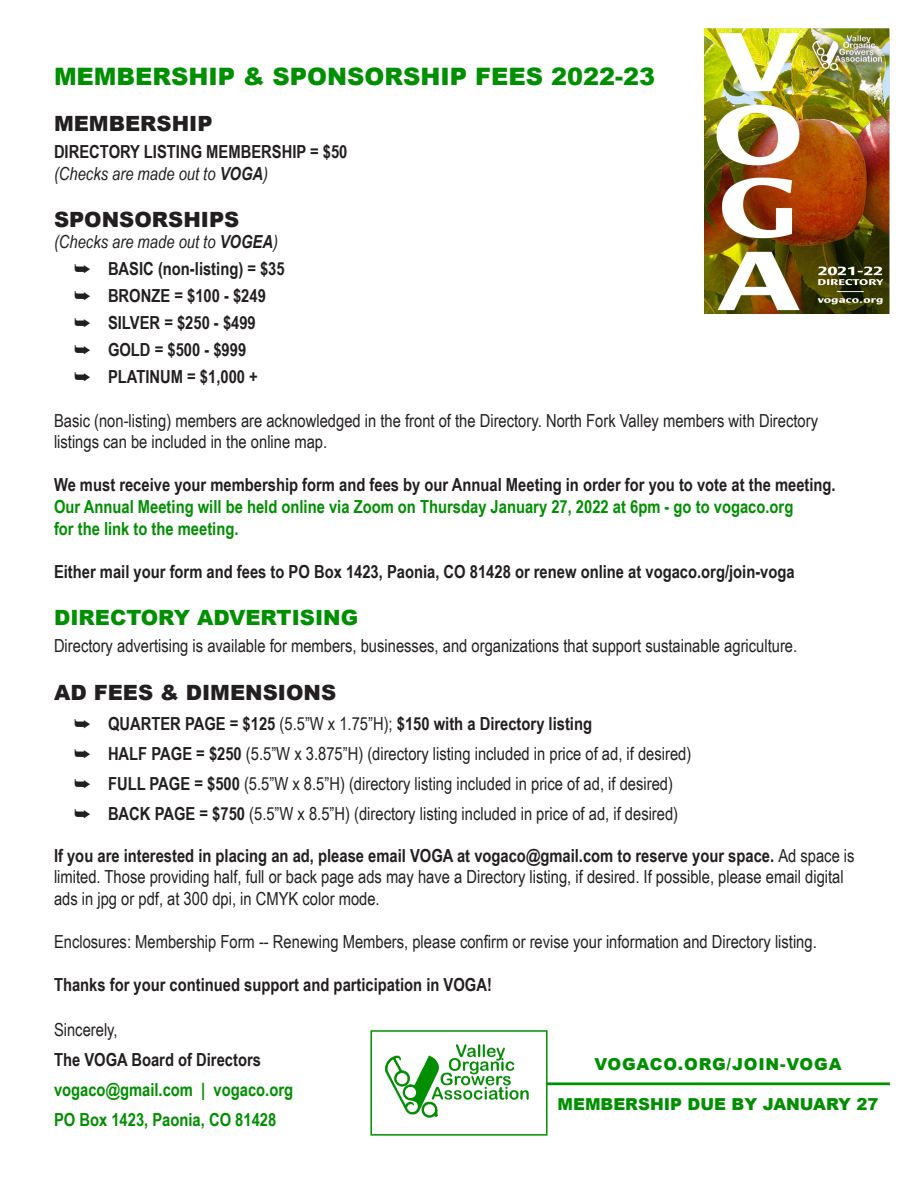
<style>
.page{position:relative;width:918px;height:1188px;background:#fff}
.page>*{position:absolute;margin:0;border:0;box-sizing:border-box;transform-origin:0 0}
.t1{font:900 24px "Arial";color:#008f01}
.t2{font:900 21px "Arial";color:#231f20}
.t3{font:900 21px "Arial";color:#008f01}
.t4{font:18px/21.6px "Arial Narrow";color:#231f20}
.t5{font:700 18px "Arial Narrow";color:#231f20}
.t6{font:700 18px "Arial Narrow";color:#008f01}
.t7{font:italic 18px "Arial Narrow";color:#231f20}
.t8{font:900 16.5px "Arial";color:#008f01}
.t9{font:900 16.5px "Arial";letter-spacing:.05em;color:#008f01}
.s1{font-weight:700}
.s2{font-weight:400}
</style>
<div class="page">
<img style="left:704px;top:28px;width:186px;height:286px">
<div style="left:536px;top:1082px;width:354px;height:3px;border:2px solid #008f01"></div>
<img style="left:384px;top:1044px;width:160px;height:74px">
<div style="left:370px;top:1030px;width:178px;height:106px;border:2px solid #008f01"></div>
<p class="t1" style="left:54px;top:59px;width:603px">MEMBERSHIP &amp; SPONSORSHIP FEES 2022-23</p>
<p class="t2" style="left:54px;top:109px;width:160px">MEMBERSHIP</p>
<p class="t5" style="left:54px;top:139px;width:295px">DIRECTORY LISTING MEMBERSHIP = $50</p>
<p class="t7" style="left:54px;top:161px;width:216px">(Checks are made out to <span class="s1">VOGA</span>)</p>
<p class="t2" style="left:54px;top:204px;width:187px">SPONSORSHIPS</p>
<p class="t7" style="left:54px;top:230px;width:225px">(Checks are made out to <span class="s1">VOGEA</span>)</p>
<p class="t5" style="left:74px;top:256px;width:212px">➥ BASIC (non-listing) = $35</p>
<p class="t5" style="left:74px;top:283px;width:193px">➥ BRONZE = $100 - $249</p>
<p class="t5" style="left:74px;top:310px;width:183px">➥ SILVER = $250 - $499</p>
<p class="t5" style="left:74px;top:337px;width:174px">➥ GOLD = $500 - $999</p>
<p class="t5" style="left:74px;top:364px;width:185px">➥ PLATINUM = $1,000 +</p>
<p class="t4" style="left:54px;top:409px;width:766px">Basic (non-listing) members are acknowledged in the front of the Directory. North Fork Valley members with Directory</p>
<p class="t4" style="left:54px;top:430px;width:275px">listings can be included in the online map.</p>
<p class="t5" style="left:54px;top:472px;width:783px">We must receive your membership form and fees by our Annual Meeting in order for you to vote at the meeting.</p>
<p class="t6" style="left:54px;top:493px;width:741px">Our Annual Meeting will be held online via Zoom on Thursday January 27, 2022 at 6pm - go to vogaco.org</p>
<p class="t6" style="left:54px;top:515px;width:186px">for the link to the meeting.</p>
<p class="t5" style="left:54px;top:558px;width:742px">Either mail your form and fees to PO Box 1423, Paonia, CO 81428 or renew online at vogaco.org/join-voga</p>
<p class="t3" style="left:54px;top:602px;width:306px">DIRECTORY ADVERTISING</p>
<p class="t4" style="left:54px;top:634px;width:745px">Directory advertising is available for members, businesses, and organizations that support sustainable agriculture.</p>
<p class="t2" style="left:54px;top:678px;width:284px">AD FEES &amp; DIMENSIONS</p>
<p class="t5" style="left:74px;top:710px;width:519px">➥ QUARTER PAGE = $125 <span class="s2">(5.5”W x 1.75”H);</span> $150 with a Directory listing</p>
<p class="t4" style="left:74px;top:742px;width:619px">➥ <span class="s1">HALF PAGE = $250</span> (5.5”W x 3.875”H) (directory listing included in price of ad, if desired)</p>
<p class="t4" style="left:74px;top:772px;width:600px">➥ <span class="s1">FULL PAGE = $500</span> (5.5”W x 8.5”H) (directory listing included in price of ad, if desired)</p>
<p class="t4" style="left:74px;top:802px;width:605px">➥ <span class="s1">BACK PAGE = $750</span> (5.5”W x 8.5”H) (directory listing included in price of ad, if desired)</p>
<p class="t4" style="left:54px;top:844px;width:802px"><span class="s1">If you are interested in placing an ad, please email VOGA at vogaco@gmail.com to reserve your space.</span> Ad space is limited. Those providing half, full or back page ads may have a Directory listing, if desired. If possible, please email digital ads in jpg or pdf, at 300 dpi, in CMYK color mode.</p>
<p class="t4" style="left:54px;top:930px;width:764px">Enclosures: Membership Form -- Renewing Members, please confirm or revise your information and Directory listing.</p>
<p class="t5" style="left:54px;top:971px;width:439px">Thanks for your continued support and participation in VOGA!</p>
<p class="t4" style="left:54px;top:1018px;width:65px">Sincerely,</p>
<p class="t5" style="left:54px;top:1046px;width:208px">The VOGA Board of Directors</p>
<p class="t6" style="left:54px;top:1076px;width:241px">vogaco@gmail.com | vogaco.org</p>
<p class="t6" style="left:54px;top:1106px;width:224px">PO Box 1423, Paonia, CO 81428</p>
<p class="t9" style="left:594px;top:1052px;width:249px">VOGACO.ORG/JOIN-VOGA</p>
<p class="t8" style="left:558px;top:1092px;width:322px">MEMBERSHIP DUE BY JANUARY 27</p>
</div>
